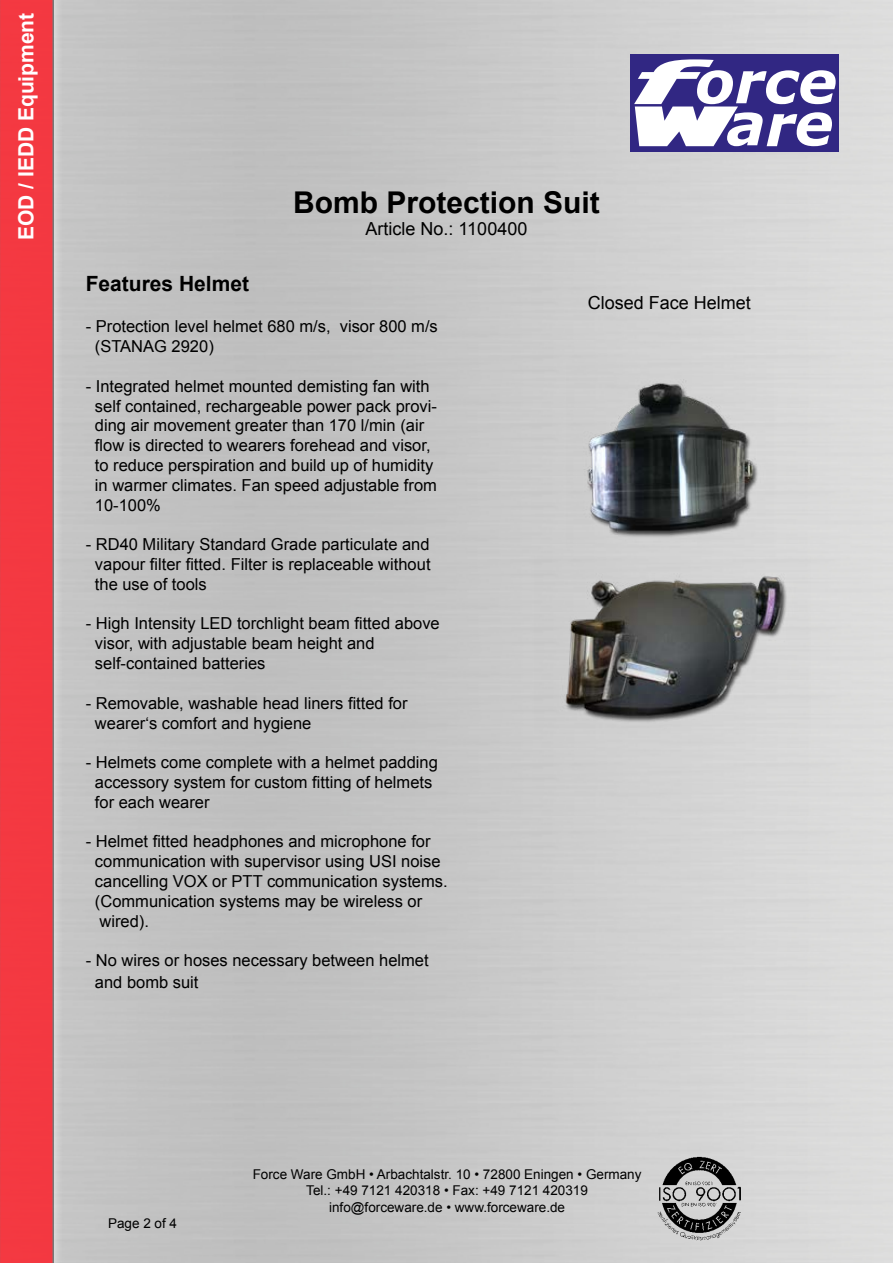
<style>
.page{position:relative;width:893px;height:1263px;background:#fff}
.page>*{position:absolute;margin:0;border:0;box-sizing:border-box;transform-origin:0 0}
.t1{font:700 30px "Arial";color:#000}
.t2{font:700 21px "Arial";color:#fffeff}
.t3{font:700 21px "Arial";color:#000}
.t4{font:18px "Arial";color:#000}
.t5{font:16.5px/19.8px "Arial";color:#000}
.t6{font:13.5px/16.2px "Arial";color:#000;text-align:center}
</style>
<div class="page">
<img style="left:63px;top:0;width:830px;height:1263px">
<div style="left:631px;top:54px;width:208px;height:98px;background:#312783"></div>
<svg style="left:634px;top:59px;width:202px;height:87px"></svg>
<img style="left:654px;top:1153px;width:90px;height:89px">
<div style="left:0;top:0;width:63px;height:1263px;background:#cfcfcf"></div>
<div style="left:0;top:0;width:54px;height:1263px;background:#f43841"></div>
<img style="left:567px;top:362px;width:206px;height:185px">
<img style="left:535px;top:556px;width:275px;height:178px">
<p class="t2" style="left:12px;top:240px;width:229px;rotate:-90deg">EOD / IEDD Equipment</p>
<h1 class="t1" style="left:293px;top:183px;width:308px">Bomb Protection Suit</h1>
<p class="t4" style="left:366px;top:217px;width:163px">Article No.: 1100400</p>
<p class="t3" style="left:86px;top:270px;width:165px">Features Helmet</p>
<p class="t5" style="left:95px;top:317px;width:344px;text-indent:-9px">- Protection level helmet 680 m/s, visor 800 m/s (STANAG 2920)</p>
<p class="t5" style="left:95px;top:376px;width:344px;text-indent:-9px">- Integrated helmet mounted demisting fan with self contained, rechargeable power pack provi&shy;ding air movement greater than 170 l/min (air flow is directed to wearers forehead and visor, to reduce perspiration and build up of humidity in warmer climates. Fan speed adjustable from 10-100%</p>
<p class="t5" style="left:95px;top:535px;width:337px;text-align:justify;text-indent:-9px">- RD40 Military Standard Grade particulate and vapour filter fitted. Filter is replaceable without the use of tools</p>
<p class="t5" style="left:95px;top:614px;width:346px;text-indent:-9px">- High Intensity LED torchlight beam fitted above visor, with adjustable beam height and self-contained batteries</p>
<p class="t5" style="left:95px;top:693px;width:314px;text-indent:-9px">- Removable, washable head liners fitted for wearer‘s comfort and hygiene</p>
<p class="t5" style="left:95px;top:752px;width:344px;text-indent:-9px">- Helmets come complete with a helmet padding accessory system for custom fitting of helmets for each wearer</p>
<p class="t5" style="left:95px;top:832px;width:354px;text-indent:-9px">- Helmet fitted headphones and microphone for communication with supervisor using USI noise cancelling VOX or PTT communication systems. (Communication systems may be wireless or wired).</p>
<p class="t5" style="left:95px;top:950px;width:335px;line-height:21.6px;text-indent:-9px">- No wires or hoses necessary between helmet and bomb suit</p>
<p class="t4" style="left:588px;top:291px;width:165px">Closed Face Helmet</p>
<p class="t6" style="left:108px;top:1215px;width:71px">Page 2 of 4</p>
<p class="t6" style="left:253px;top:1166px;width:390px">Force Ware GmbH • Arbachtalstr. 10 • 72800 Eningen • Germany<br>Tel.: +49 7121 420318 • Fax: +49 7121 420319 info@forceware.de • www.forceware.de</p>
</div>
